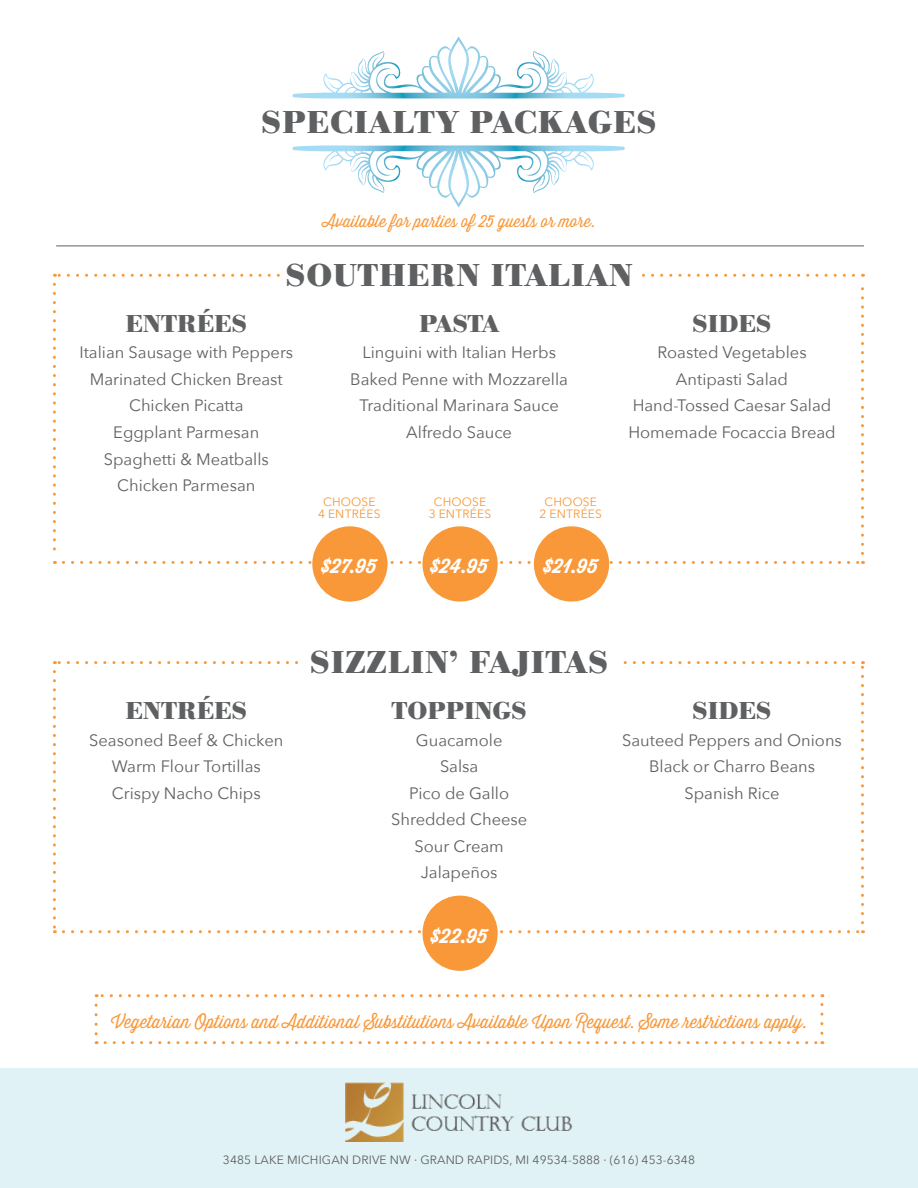
<style>
.page{position:relative;width:918px;height:1188px;background:#fff}
.page>*{position:absolute;margin:0;border:0;box-sizing:border-box;transform-origin:0 0}
.t1{font:33px "Bodoni Antiqua Bld";letter-spacing:.025em;color:#5f6062}
.t2{font:25.5px "Bodoni Antiqua Bld";color:#5f6062}
.t3{font:700 19.8px "Thirsty Script";color:#fff}
.t4{font:300 18px "Thirsty Script";color:#f89838}
.t5{font:16.5px/26.5px "Avenir Next";color:#5f6062;text-align:center}
.t6{font:300 16.5px "Thirsty Script";color:#f89838}
.t7{font:12px "Avenir Next";letter-spacing:.01em;color:#5f6062}
.t8{font:12px/12.3px "Avenir Next";letter-spacing:.02em;color:#f89838;text-align:center}
</style>
<div class="page">
<div style="left:0;top:1069px;width:918px;height:119px;background:#e0f2f5"></div>
<img style="left:346px;top:1082px;width:226px;height:59px">
<svg style="left:292px;top:37px;width:333px;height:62px"></svg>
<svg style="left:292px;top:145px;width:275px;height:62px"></svg>
<hr style="left:56px;top:246px;width:808px;height:1px;background:#5f6062">
<svg style="left:53px;top:284px;width:3px;height:280px"></svg>
<svg style="left:63px;top:561px;width:800px;height:3px"></svg>
<svg style="left:861px;top:274px;width:3px;height:279px"></svg>
<svg style="left:54px;top:274px;width:800px;height:3px"></svg>
<svg style="left:53px;top:672px;width:3px;height:261px"></svg>
<svg style="left:63px;top:930px;width:800px;height:3px"></svg>
<svg style="left:861px;top:661px;width:3px;height:262px"></svg>
<svg style="left:54px;top:661px;width:800px;height:3px"></svg>
<svg style="left:95px;top:1005px;width:3px;height:39px"></svg>
<svg style="left:105px;top:1041px;width:718px;height:3px"></svg>
<svg style="left:820px;top:994px;width:3px;height:39px"></svg>
<svg style="left:96px;top:994px;width:717px;height:3px"></svg>
<div style="left:281px;top:247px;width:356px;height:47px;background:#fff"></div>
<div style="left:303px;top:635px;width:314px;height:47px;background:#fff"></div>
<div style="left:312px;top:526px;width:76px;height:76px;background:#f89838;border-radius:50%"></div>
<div style="left:422px;top:526px;width:76px;height:76px;background:#f89838;border-radius:50%"></div>
<div style="left:422px;top:896px;width:76px;height:75px;background:#f89838;border-radius:50%"></div>
<div style="left:534px;top:526px;width:75px;height:76px;background:#f89838;border-radius:50%"></div>
<h1 class="t1" style="left:262px;top:100px;width:396px">SPECIALTY PACKAGES</h1>
<p class="t6" style="left:323px;top:210px;width:274px">Available for parties of 25 guests or more.</p>
<h1 class="t1" style="left:286px;top:253px;width:348px">SOUTHERN ITALIAN</h1>
<h2 class="t2" style="left:126px;top:306px;width:123px">ENTRÉES</h2>
<p class="t5" style="left:79px;top:339px;width:215px">Italian Sausage with Peppers<br>Marinated Chicken Breast<br>Chicken Picatta<br>Eggplant Parmesan<br>Spaghetti &amp; Meatballs<br>Chicken Parmesan</p>
<h2 class="t2" style="left:419px;top:306px;width:82px">PASTA</h2>
<p class="t5" style="left:350px;top:339px;width:219px">Linguini with Italian Herbs<br>Baked Penne with Mozzarella<br>Traditional Marinara Sauce<br>Alfredo Sauce</p>
<p class="t8" style="left:318px;top:495px;width:64px">CHOOSE<br>4 ENTRÉES</p>
<p class="t8" style="left:429px;top:495px;width:64px">CHOOSE<br>3 ENTRÉES</p>
<p class="t8" style="left:540px;top:495px;width:64px">CHOOSE<br>2 ENTRÉES</p>
<p class="t3" style="left:321px;top:551px;width:57px">$27.95</p>
<p class="t3" style="left:430px;top:551px;width:60px">$24.95</p>
<p class="t3" style="left:543px;top:551px;width:57px">$21.95</p>
<h2 class="t2" style="left:693px;top:306px;width:80px">SIDES</h2>
<p class="t5" style="left:628px;top:339px;width:209px">Roasted Vegetables<br>Antipasti Salad<br>Hand-Tossed Caesar Salad<br>Homemade Focaccia Bread</p>
<h2 class="t2" style="left:126px;top:694px;width:123px">ENTRÉES</h2>
<p class="t5" style="left:89px;top:726px;width:196px">Seasoned Beef &amp; Chicken<br>Warm Flour Tortillas<br>Crispy Nacho Chips</p>
<h1 class="t1" style="left:310px;top:640px;width:299px">SIZZLIN’ FAJITAS</h1>
<h2 class="t2" style="left:392px;top:694px;width:137px">TOPPINGS</h2>
<p class="t5" style="left:391px;top:726px;width:138px">Guacamole<br>Salsa<br>Pico de Gallo<br>Shredded Cheese<br>Sour Cream<br>Jalapeños</p>
<h2 class="t2" style="left:693px;top:694px;width:80px">SIDES</h2>
<p class="t5" style="left:622px;top:726px;width:221px">Sauteed Peppers and Onions<br>Black or Charro Beans<br>Spanish Rice</p>
<p class="t3" style="left:431px;top:921px;width:59px">$22.95</p>
<p class="t4" style="left:111px;top:1009px;width:697px">Vegetarian Options and Additional Substitutions Available Upon Request. Some restrictions apply.</p>
<p class="t7" style="left:223px;top:1149px;width:474px">3485 LAKE MICHIGAN DRIVE NW · GRAND RAPIDS, MI 49534-5888 · (616) 453-6348</p>
</div>
